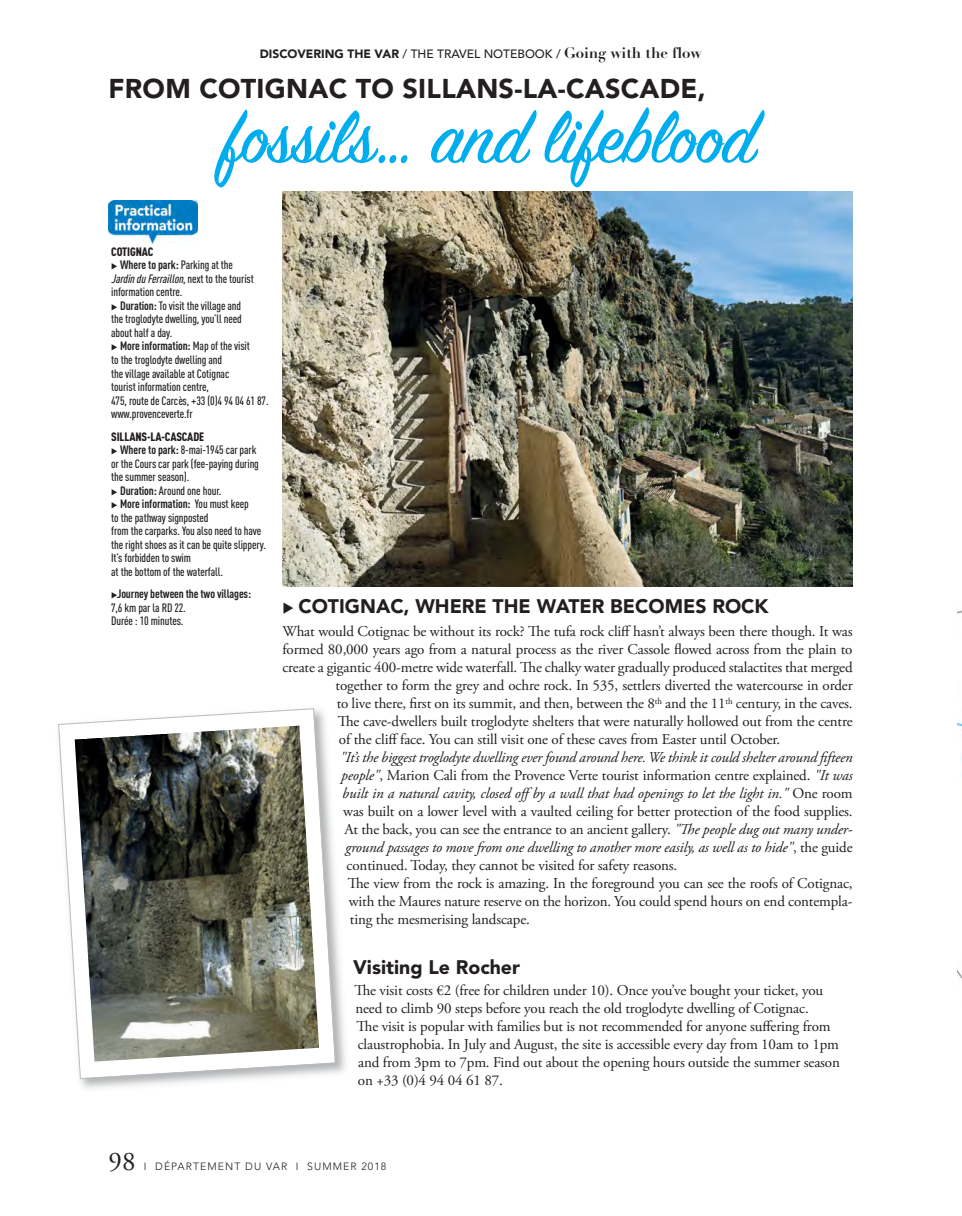
<style>
.page{position:relative;width:962px;height:1216px;background:#fff}
.page>*{position:absolute;margin:0;border:0;box-sizing:border-box;transform-origin:0 0}
.t1{font:82.5px "Sign Painter House Script";letter-spacing:-.01em;color:#00aeef}
.t2{font:900 27px "Avenir";letter-spacing:.01em;color:#231f20}
.t3{font:27px "Adobe Garamond Pro";color:#231f20}
.t4{font:900 19.5px "Avenir";color:#231f20}
.t5{font:15px/18px "Adobe Garamond Pro";letter-spacing:-.01em;color:#231f20}
.t6{font:italic 15px "Adobe Garamond Pro";letter-spacing:-.01em;color:#231f20}
.t7{font:500 12px/13.5px "DIN Cond";letter-spacing:-.01em;color:#231f20}
.t8{font:500 12px "Avenir";color:#231f20}
.t9{font:900 12px "DIN Cond";letter-spacing:-.01em;color:#231f20}
.t10{font:300 10.5px "Avenir";letter-spacing:.1em;color:#231f20}
.s1{font-weight:900}
.s2{font-family:"Didot";font-weight:700;font-size:15px}
.s3{font-weight:700}
.s4{font-style:italic}
.s5{font-style:normal}
</style>
<div class="page">
<img style="left:958px;top:610px;width:4px;height:369px">
<img style="left:109px;top:201px;width:89px;height:42px">
<img style="left:282px;top:191px;width:571px;height:395px">
<img style="left:80px;top:909px;width:266px;height:180px">
<svg style="left:58px;top:708px;width:278px;height:371px"></svg>
<img style="left:75px;top:725px;width:244px;height:336px">
<p class="t8" style="left:260px;top:49px;width:443px"><span class="s1">DISCOVERING THE VAR</span> / THE TRAVEL NOTEBOOK / <span class="s2">Going with the flow</span></p>
<h2 class="t2" style="left:109px;top:77px;width:599px">FROM COTIGNAC TO SILLANS-LA-CASCADE,</h2>
<h1 class="t1" style="left:222px;top:110px;width:535px">fossils… and lifeblood</h1>
<p class="t9" style="left:111px;top:247px;width:44px">COTIGNAC</p>
<p class="t7" style="left:111px;top:259px;width:144px">◆ <span class="s3">Where to park:</span> Parking at the<br><span class="s4">Jardin du Ferraillon</span>, n e x t t o t h e t o u r i s t information centre.</p>
<p class="t7" style="left:111px;top:300px;width:132px;text-align:justify">◆ <span class="s3">Duration:</span> To visit the village and the troglodyte dwelling, you’ll need about half a day.</p>
<p class="t7" style="left:111px;top:340px;width:159px">◆ <span class="s3">More information:</span> Map of the visit<br>to the troglodyte dwelling and<br>the village available at Cotignac<br>tourist information centre,<br>475, route de Carcès, +33 (0)4 94 04 61 87. www.provenceverte.fr</p>
<p class="t9" style="left:111px;top:432px;width:95px">SILLANS-LA-CASCADE</p>
<p class="t7" style="left:111px;top:444px;width:149px">◆ <span class="s3">Where to park:</span> 8-mai-1945 car park or the Cours car park (fee-paying during the summer season).</p>
<p class="t7" style="left:111px;top:484px;width:112px">◆ <span class="s3">Duration:</span> Around one hour.</p>
<p class="t7" style="left:111px;top:498px;width:156px">◆ <span class="s3">More information:</span> You must keep<br>to the pathway signposted<br>from the carparks. You also need to have the right shoes as it can be quite slippery.<br>It’s forbidden to swim<br>at the bottom of the waterfall.</p>
<p class="t7" style="left:111px;top:588px;width:142px">◆<span class="s3">Journey between the two villages:<br></span>7,6 km par la RD 22.<br>Durée : 10 minutes.</p>
<h3 class="t4" style="left:282px;top:598px;width:488px">◆ COTIGNAC, WHERE THE WATER BECOMES ROCK</h3>
<p class="t5" style="left:282px;top:623px;width:572px">What would Cotignac be without its rock? The tufa rock cliff hasn’t always been there though. It was</p>
<p class="t5" style="left:282px;top:641px;width:572px">formed 80,000 years ago from a natural process as the river Cassole flowed across from the plain to</p>
<p class="t5" style="left:282px;top:659px;width:572px">create a gigantic 400-metre wide waterfall. The chalky water gradually produced stalactites that merged</p>
<p class="t5" style="left:336px;top:677px;width:519px">together to form the grey and ochre rock. In 535, settlers diverted the watercourse in order</p>
<p class="t5" style="left:337px;top:695px;width:517px">to live there, first on its summit, and then, between the 8<sup>th</sup> and the 11<sup>th</sup> century, in the caves.</p>
<p class="t5" style="left:338px;top:713px;width:516px">The cave-dwellers built troglodyte shelters that were naturally hollowed out from the centre</p>
<p class="t5" style="left:339px;top:731px;width:443px">of the cliff face. You can still visit one of these caves from Easter until October.</p>
<p class="t6" style="left:340px;top:751px;width:514px">"It’s the biggest troglodyte dwelling ever found around here. We think it could shelter around fifteen</p>
<p class="t5" style="left:341px;top:767px;width:513px"><span class="s4">people"</span>, Marion Cali from the Provence Verte tourist information centre explained. <span class="s4">"It was</span></p>
<p class="t6" style="left:342px;top:787px;width:512px">built in a natural cavity, closed offby a wall that had openings to let the light in." <span class="s5">One room</span></p>
<p class="t5" style="left:343px;top:803px;width:511px">was built on a lower level with a vaulted ceiling for better protection of the food supplies.</p>
<p class="t5" style="left:344px;top:821px;width:510px">At the back, you can see the entrance to an ancient gallery. <span class="s4">"The people dug out many under-</span></p>
<p class="t6" style="left:346px;top:841px;width:509px">ground passages to move from one dwelling to another more easily, as well as to hide"<span class="s5">, the guide</span></p>
<p class="t5" style="left:347px;top:857px;width:332px">continued. Today, they cannot be visited for safety reasons.</p>
<p class="t5" style="left:348px;top:875px;width:506px">The view from the rock is amazing. In the foreground you can see the roofs of Cotignac,</p>
<p class="t5" style="left:349px;top:893px;width:505px">with the Maures nature reserve on the horizon. You could spend hours on end contempla-</p>
<p class="t5" style="left:350px;top:911px;width:181px">ting the mesmerising landscape.</p>
<h3 class="t4" style="left:353px;top:958px;width:168px">Visiting Le Rocher</h3>
<p class="t5" style="left:354px;top:982px;width:487px">The visit costs €2 (free for children under 10). Once you’ve bought your ticket, you need to climb 90 steps before you reach the old troglodyte dwelling of Cotignac.<br>The visit is popular with families but is not recommended for anyone suffering from claustrophobia. In July and August, the site is accessible every day from 10am to 1pm and from 3pm to 7pm. Find out about the opening hours outside the summer season on +33 (0)4 94 04 61 87.</p>
<h2 class="t3" style="left:109px;top:1150px;width:28px">98</h2>
<p class="t10" style="left:144px;top:1162px;width:244px">I DÉPARTEMENT DU VAR I SUMMER 2018</p>
</div>
